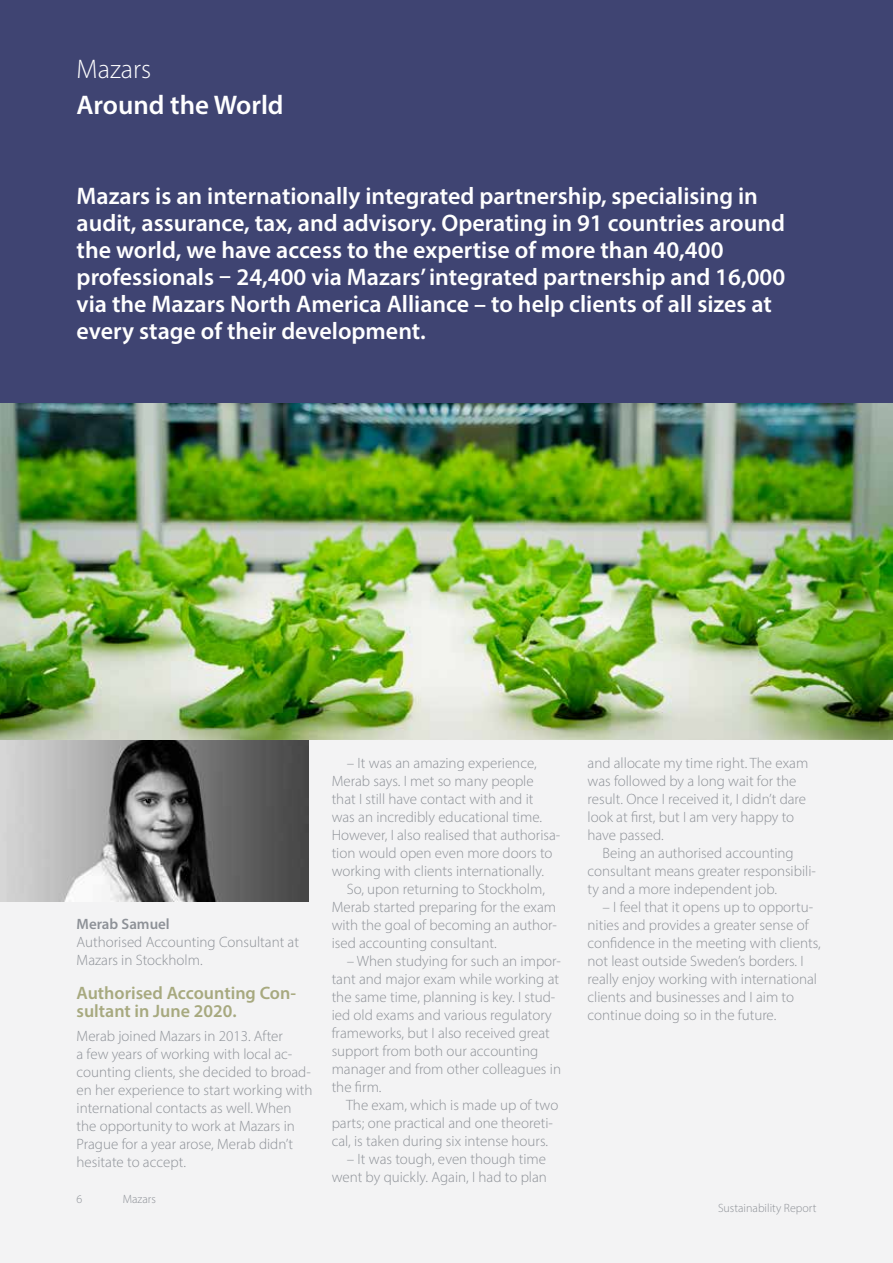
<style>
.page{position:relative;width:893px;height:1263px;background:#fff}
.page>*{position:absolute;margin:0;border:0;box-sizing:border-box;transform-origin:0 0}
.t1{font:600 27px "Myriad Pro";color:#fff}
.t2{font:300 27px "Myriad Pro";color:#fff}
.t3{font:600 24px/27px "Myriad Pro";color:#fff}
.t4{font:600 18px/18px "Myriad Pro";color:#a7a97f}
.t5{font:300 15px/18px "Myriad Pro";color:#8d9197}
.t6{font:600 15px "Myriad Pro";color:#8d9197}
.t7{font:300 12px "Myriad Pro";color:#8d9197}
</style>
<div class="page">
<div style="left:0;top:0;width:893px;height:436px;background:#3f4472"></div>
<div style="left:0;top:738px;width:893px;height:525px;background:#f3f3f4"></div>
<img style="left:0;top:739px;width:308px;height:162px">
<img style="left:0;top:404px;width:893px;height:335px">
<h1 class="t2" style="left:77px;top:53px;width:76px">Mazars</h1>
<h1 class="t1" style="left:77px;top:88px;width:209px">Around the World</h1>
<p class="t3" style="left:77px;top:182px;width:710px">Mazars is an internationally integrated partnership, specialising in audit, assurance, tax, and advisory. Operating in 91 countries around the world, we have access to the expertise of more than 40,400 professionals – 24,400 via Mazars’ integrated partnership and 16,000 via the Mazars North America Alliance – to help clients of all sizes at every stage of their development.</p>
<p class="t6" style="left:77px;top:914px;width:95px">Merab Samuel</p>
<p class="t5" style="left:77px;top:933px;width:224px">Authorised Accounting Consultant at<br>Mazars in Stockholm.</p>
<p class="t4" style="left:77px;top:984px;width:221px">Authorised Accounting Con&shy;sultant in June 2020.</p>
<p class="t5" style="left:77px;top:1027px;width:237px">Merab joined Mazars in 2013. After<br>a few years of working with local ac&shy;counting clients, she decided to broad&shy;en her experience to start working with international contacts as well. When the opportunity to work at Mazars in Prague for a year arose, Merab didn’t hesitate to accept.</p>
<p class="t7" style="left:77px;top:1192px;width:7px">6</p>
<p class="t7" style="left:123px;top:1192px;width:35px">Mazars</p>
<p class="t5" style="left:332px;top:754px;width:230px;text-indent:15px">– It was an amazing experience, Merab says. I met so many people that I still have contact with and it was an incredibly educational time.<br>However, I also realised that authorisa&shy;tion would open even more doors to working with clients internationally.</p>
<p class="t5" style="left:332px;top:880px;width:227px;text-indent:15px">So, upon returning to Stockholm, Merab started preparing for the exam with the goal of becoming an author&shy;ised accounting consultant.</p>
<p class="t5" style="left:332px;top:952px;width:231px;text-indent:15px">– When studying for such an impor&shy;tant and major exam while working at the same time, planning is key. I stud&shy;ied old exams and various regulatory frameworks, but I also received great support from both our accounting manager and from other colleagues in the firm.</p>
<p class="t5" style="left:332px;top:1096px;width:228px;text-indent:14px">The exam, which is made up of two parts; one practical and one theoreti&shy;cal, is taken during six intense hours.</p>
<p class="t5" style="left:332px;top:1150px;width:217px;text-align:right">– It was tough, even though time went by quickly. Again, I had to plan</p>
<p class="t5" style="left:587px;top:754px;width:222px">and allocate my time right. The exam was followed by a long wait for the result. Once I received it, I didn’t dare look at first, but I am very happy to have passed.</p>
<p class="t5" style="left:587px;top:844px;width:230px;text-indent:15px">Being an authorised accounting consultant means greater responsibili&shy;ty and a more independent job.</p>
<p class="t5" style="left:587px;top:898px;width:235px;text-indent:15px">– I feel that it opens up to opportu&shy;nities and provides a greater sense of confidence in the meeting with clients, not least outside Sweden’s borders. I really enjoy working with international clients and businesses and I aim to continue doing so in the future.</p>
<p class="t7" style="left:718px;top:1201px;width:100px">Sustainability Report</p>
<p class="t7" style="left:744px;top:1201px;width:74px">Document title</p>
</div>
